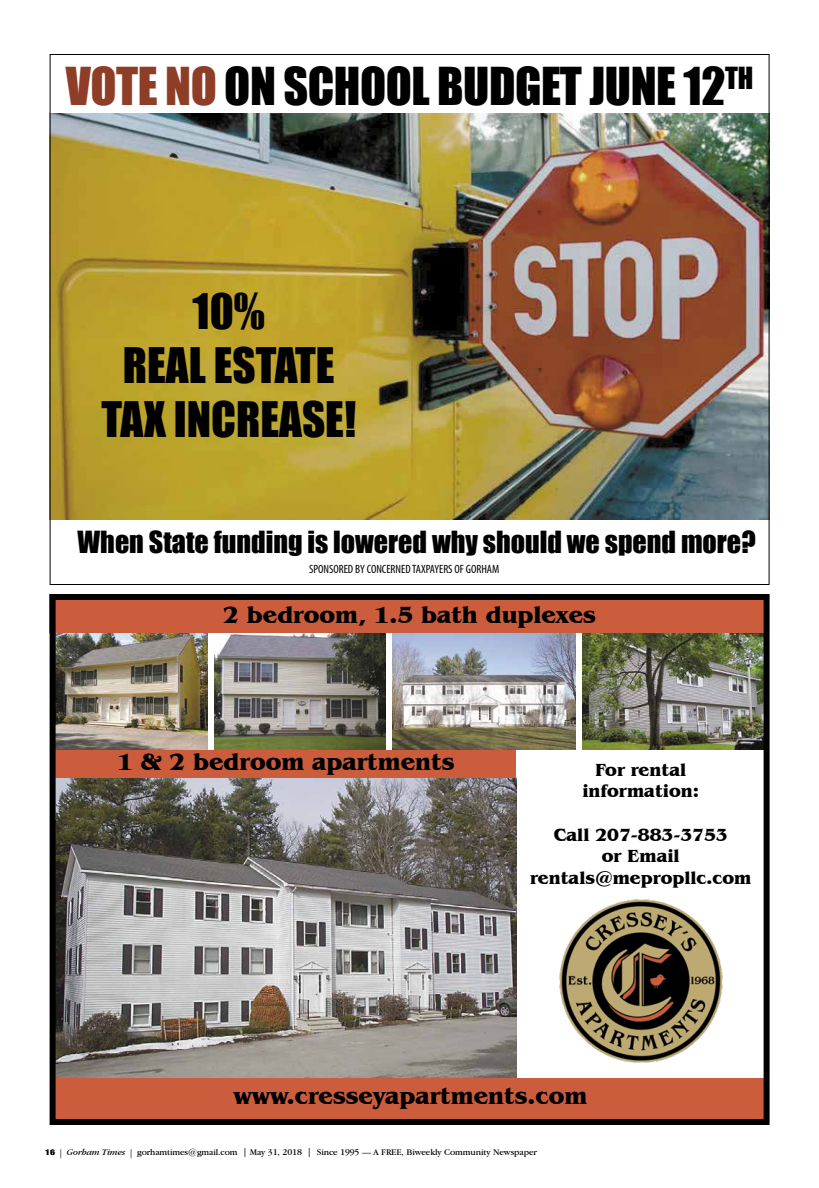
<style>
.page{position:relative;width:819px;height:1188px;background:#fff}
.page>*{position:absolute;margin:0;border:0;box-sizing:border-box;transform-origin:0 0}
.t1{font:48px "Impact";letter-spacing:-.01em;color:#000}
.t2{font:45px/54px "Impact";color:#000;text-align:center}
.t3{font:28px "Impact";color:#000}
.t4{font:700 24px "Benguiat IT Cby BT";color:#000}
.t5{font:700 18px/21.6px "Benguiat IT Cby BT";color:#000;text-align:center}
.t6{font:condensed 12px "Myriad Pro";color:#000}
.t7{font:9px "Garamond IT Cby BT";letter-spacing:-.01em;color:#000}
.s1{color:#8e3d27}
.s2{font-family:"Helvetica Neue";font-weight:900;font-stretch:condensed;font-size:8px}
.s3{font-family:"Adobe Garamond Pro"}
.s4{font-style:italic}
</style>
<div class="page">
<img style="left:582px;top:633px;width:181px;height:117px">
<img style="left:392px;top:633px;width:183px;height:117px">
<img style="left:214px;top:633px;width:171px;height:117px">
<img style="left:57px;top:778px;width:459px;height:300px">
<div style="left:55px;top:1078px;width:710px;height:45px;background:#cb5d3d"></div>
<img style="left:57px;top:633px;width:150px;height:117px">
<div style="left:50px;top:594px;width:715px;height:39px;background:#cb5d3d"></div>
<img style="left:559px;top:899px;width:164px;height:164px">
<div style="left:55px;top:750px;width:461px;height:28px;background:#cb5d3d"></div>
<div style="left:50px;top:594px;width:720px;height:531px;border:6px solid #000"></div>
<img style="left:52px;top:114px;width:716px;height:405px">
<h1 class="t1" style="left:66px;top:49px;width:689px"><span class="s1">VOTE NO</span> ON SCHOOL BUDGET JUNE 12<sup>TH</sup></h1>
<h2 class="t2" style="left:101px;top:284px;width:256px">10%<br>REAL ESTATE<br>TAX INCREASE!</h2>
<h3 class="t3" style="left:78px;top:520px;width:680px">When State funding is lowered why should we spend more?</h3>
<h3 class="t6" style="left:309px;top:561px;width:192px">SPONSORED BY CONCERNED TAXPAYERS OF GORHAM</h3>
<h3 class="t4" style="left:223px;top:600px;width:374px">2 bedroom, 1.5 bath duplexes</h3>
<h3 class="t4" style="left:117px;top:747px;width:339px">1 &amp; 2 bedroom apartments</h3>
<h3 class="t5" style="left:582px;top:759px;width:118px">For rental information:</h3>
<h3 class="t5" style="left:530px;top:823px;width:223px">Call 207-883-3753<br>or Email rentals@mepropllc.com</h3>
<h3 class="t4" style="left:234px;top:1081px;width:355px">www.cresseyapartments.com</h3>
<p class="t7" style="left:45px;top:1146px;width:493px"><span class="s2">16</span> <span class="s3">|</span> <span class="s4">Gorham Times</span> <span class="s3">|</span> gorhamtimes@gmail.com | May 31, 2018 | Since 1995 — A FREE, Biweekly Community Newspaper</p>
</div>
